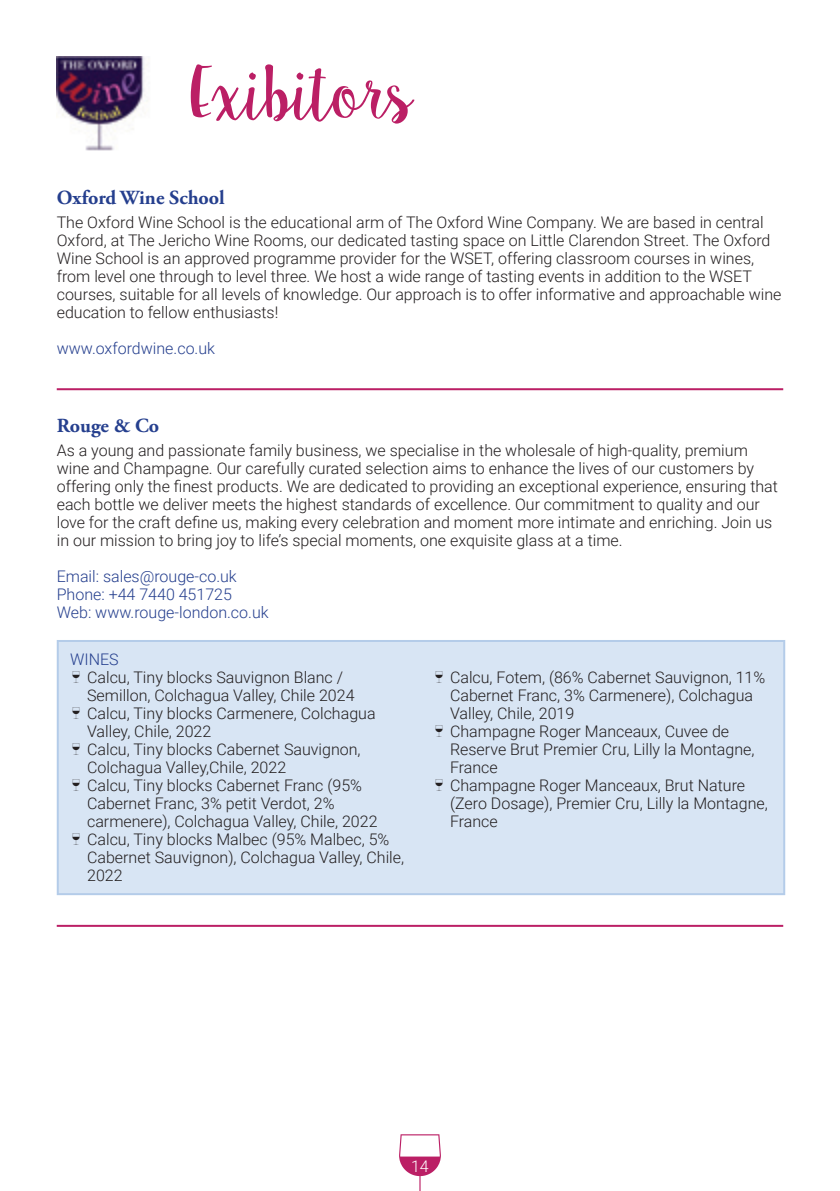
<style>
.page{position:relative;width:840px;height:1191px;background:#fff}
.page>*{position:absolute;margin:0;border:0;box-sizing:border-box;transform-origin:0 0}
._2018_script_heading{font:68px "Sweet Pea";letter-spacing:-.07em;color:#bb1f65}
._2023_Exhibitor{font:700 20px "Adobe Garamond Pro";color:#253f8e}
._2018_Exhibitor{font:700 20px "Adobe Garamond Pro";color:#253f8e}
.body{font:300 16px/18px "Roboto";color:#231f20}
.body-2{font:300 16px "Roboto";color:#253f8e}
._2018_Wines{font:300 16px "Roboto";color:#253f8e}
.t1{font:300 16px "Roboto";color:#fff}
</style>
<div class="page">
<svg style="left:399px;top:1134px;width:41px;height:57px"></svg>
<hr style="left:57px;top:388px;width:725px;height:2px;background:#bb1f65">
<div style="left:58px;top:641px;width:725px;height:253px;background:#d8e5f4"></div>
<div style="left:57px;top:640px;width:727px;height:255px;border:2px solid #b4cce9"></div>
<hr style="left:57px;top:925px;width:725px;height:2px;background:#bb1f65">
<img style="left:57px;top:57px;width:91px;height:94px">
<p class="_2018_script_heading" style="left:189px;top:53px;width:228px">Exibitors</p>
<p class="_2023_Exhibitor" style="left:57px;top:186px;width:169px">Oxford Wine School</p>
<p class="body" style="left:57px;top:213px;width:725px">The Oxford Wine School is the educational arm of The Oxford Wine Company. We are based in central Oxford, at The Jericho Wine Rooms, our dedicated tasting space on Little Clarendon Street. The Oxford Wine School is an approved programme provider for the WSET, offering classroom courses in wines, from level one through to level three. We host a wide range of tasting events in addition to the WSET courses, suitable for all levels of knowledge. Our approach is to offer informative and approachable wine education to fellow enthusiasts!</p>
<p class="body-2" style="left:57px;top:337px;width:160px">www.oxfordwine.co.uk</p>
<p class="_2018_Exhibitor" style="left:57px;top:414px;width:104px">Rouge &amp; Co</p>
<p class="body" style="left:57px;top:440px;width:722px">As a young and passionate family business, we specialise in the wholesale of high-quality, premium wine and Champagne. Our carefully curated selection aims to enhance the lives of our customers by offering only the finest products. We are dedicated to providing an exceptional experience, ensuring that each bottle we deliver meets the highest standards of excellence. Our commitment to quality and our love for the craft define us, making every celebration and moment more intimate and enriching. Join us in our mission to bring joy to life’s special moments, one exquisite glass at a time.</p>
<p class="body-2" style="left:57px;top:565px;width:181px">Email: sales@rouge-co.uk</p>
<p class="body-2" style="left:57px;top:583px;width:177px">Phone: +44 7440 451725</p>
<p class="body-2" style="left:57px;top:601px;width:213px">Web: www.rouge-london.co.uk</p>
<p class="_2018_Wines" style="left:70px;top:648px;width:50px">WINES</p>
<p class="body" style="left:87px;top:668px;width:269px">Calcu, Tiny blocks Sauvignon Blanc /<br>Semillon, Colchagua Valley, Chile 2024</p>
<p class="body" style="left:87px;top:704px;width:290px">Calcu, Tiny blocks Carmenere, Colchagua<br>Valley, Chile, 2022</p>
<p class="body" style="left:87px;top:740px;width:275px">Calcu, Tiny blocks Cabernet Sauvignon,<br>Colchagua Valley,Chile, 2022</p>
<p class="body" style="left:87px;top:776px;width:292px">Calcu, Tiny blocks Cabernet Franc (95%<br>Cabernet Franc, 3% petit Verdot, 2% carmenere), Colchagua Valley, Chile, 2022</p>
<p class="body" style="left:87px;top:830px;width:318px">Calcu, Tiny blocks Malbec (95% Malbec, 5%<br>Cabernet Sauvignon), Colchagua Valley, Chile,<br>2022</p>
<p class="body" style="left:450px;top:668px;width:316px">Calcu, Fotem, (86% Cabernet Sauvignon, 11%<br>Cabernet Franc, 3% Carmenere), Colchagua<br>Valley, Chile, 2019</p>
<p class="body" style="left:450px;top:722px;width:306px">Champagne Roger Manceaux, Cuvee de<br>Reserve Brut Premier Cru, Lilly la Montagne,<br>France</p>
<p class="body" style="left:450px;top:776px;width:319px">Champagne Roger Manceaux, Brut Nature (Zero Dosage), Premier Cru, Lilly la Montagne,<br>France</p>
<p class="t1" style="left:411px;top:1154px;width:19px">14</p>
</div>
